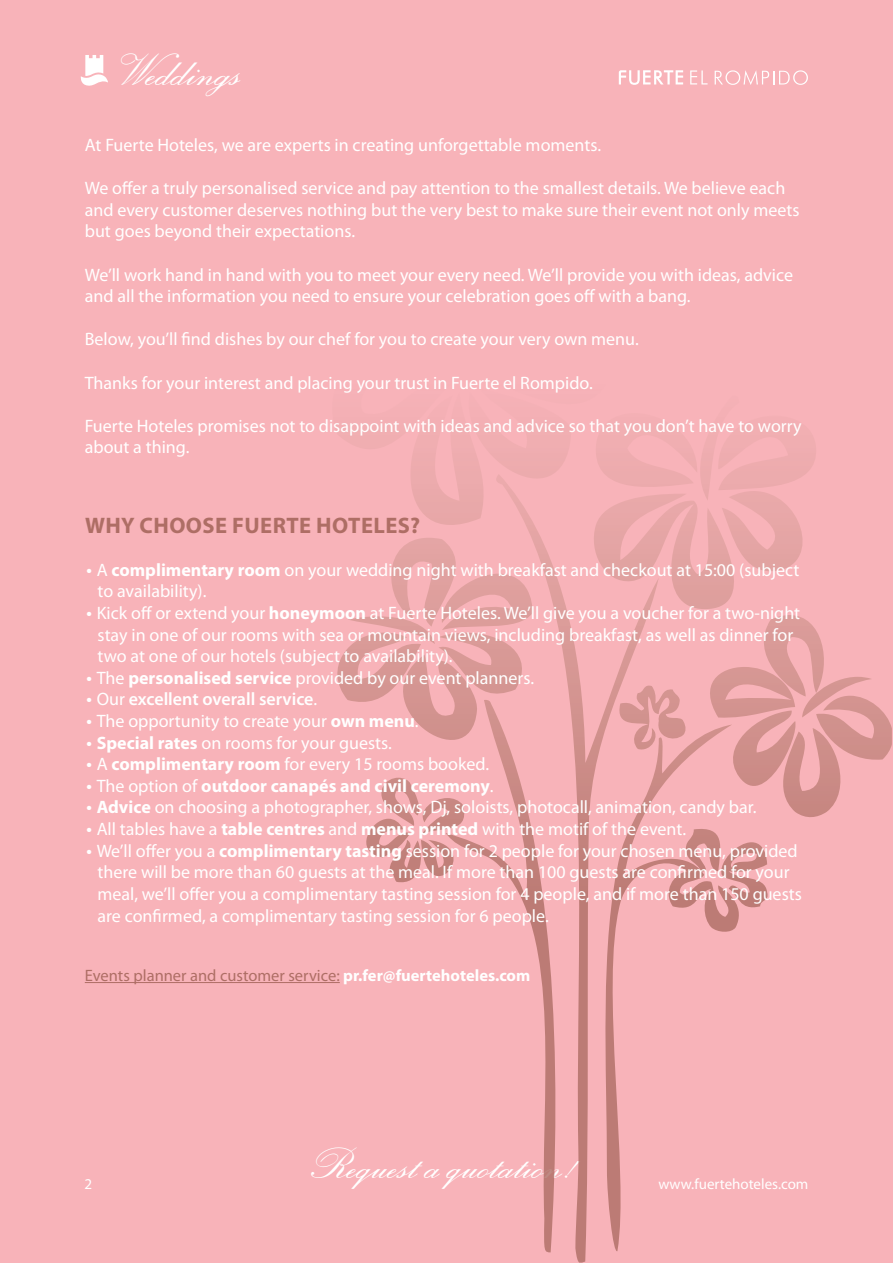
<style>
.page{position:relative;width:893px;height:1263px;background:#f8b3b9}
.page>*{position:absolute;margin:0;border:0;box-sizing:border-box;transform-origin:0 0}
.t1{font:45px "Exmouth";color:#fff}
.t2{font:43.5px "Exmouth";color:#fff}
.t3{font:700 22.5px "Myriad Pro";letter-spacing:.02em;color:#ae6e65}
.t4{font:18px/21.6px "Myriad Pro";color:#fff}
.t5{font:700 18px "Myriad Pro";color:#fff}
.t6{font:600 18px "Myriad Pro";color:#fff}
.t7{font:16.5px "Myriad Pro";color:#ae6e65}
.t8{font:15px "Myriad Pro";color:#fff}
.s1{font-weight:700}
.s2{font-weight:400}
.s3{font-weight:700;color:#fff}
</style>
<div class="page">
<svg style="left:81px;top:55px;width:27px;height:31px"></svg>
<svg style="left:690px;top:70px;width:18px;height:14px"></svg>
<svg style="left:619px;top:70px;width:64px;height:15px"></svg>
<svg style="left:715px;top:70px;width:93px;height:15px"></svg>
<svg style="left:337px;top:458px;width:496px;height:804px"></svg>
<hr style="left:85px;top:982px;width:255px;height:1px;background:#ae6e65">
<h1 class="t1" style="left:116px;top:43px;width:131px">Weddings</h1>
<p class="t4" style="left:85px;top:134px;width:518px">At Fuerte Hoteles, we are experts in creating unforgettable moments.</p>
<p class="t4" style="left:85px;top:177px;width:716px">We offer a truly personalised service and pay attention to the smallest details. We believe each and every customer deserves nothing but the very best to make sure their event not only meets but goes beyond their expectations.</p>
<p class="t4" style="left:85px;top:263px;width:710px">We’ll work hand in hand with you to meet your every need. We’ll provide you with ideas, advice and all the information you need to ensure your celebration goes off with a bang.</p>
<p class="t4" style="left:85px;top:328px;width:555px">Below, you’ll find dishes by our chef for you to create your very own menu.</p>
<p class="t4" style="left:85px;top:371px;width:509px">Thanks for your interest and placing your trust in Fuerte el Rompido.</p>
<p class="t4" style="left:85px;top:415px;width:718px">Fuerte Hoteles promises not to disappoint with ideas and advice so that you don’t have to worry about a thing.</p>
<p class="t3" style="left:85px;top:510px;width:337px">WHY CHOOSE FUERTE HOTELES?</p>
<p class="t4" style="left:98px;top:559px;width:703px;text-indent:-11px">● A <span class="s1">complimentary room</span> on your wedding night with breakfast and checkout at 15:00 (subject to availability).</p>
<p class="t4" style="left:98px;top:602px;width:704px;text-indent:-11px">● Kick off or extend your <span class="s1">honeymoon</span> at Fuerte Hoteles. We’ll give you a voucher for a two-night stay in one of our rooms with sea or mountain views, including breakfast, as well as dinner for two at one of our hotels (subject to availability).</p>
<p class="t4" style="left:87px;top:667px;width:449px">● The <span class="s1">personalised service</span> provided by our event planners.</p>
<p class="t6" style="left:87px;top:688px;width:232px">● <span class="s2">Our</span> excellent overall service<span class="s2">.</span></p>
<p class="t4" style="left:87px;top:710px;width:333px">● The opportunity to create your <span class="s1">own menu</span>.</p>
<p class="t4" style="left:87px;top:731px;width:306px">● <span class="s1">Special rates</span> on rooms for your guests.</p>
<p class="t4" style="left:87px;top:753px;width:404px">● A <span class="s1">complimentary room</span> for every 15 rooms booked.</p>
<p class="t5" style="left:87px;top:774px;width:408px">● <span class="s2">The option of</span> outdoor canapés and civil ceremony<span class="s2">.</span></p>
<p class="t4" style="left:87px;top:796px;width:671px">● <span class="s1">Advice</span> on choosing a photographer, shows, Dj, soloists, photocall, animation, candy bar.</p>
<p class="t4" style="left:87px;top:818px;width:601px">● All tables have a <span class="s1">table centres</span> and <span class="s1">menus printed</span> with the motif of the event.</p>
<p class="t4" style="left:98px;top:839px;width:706px;text-indent:-11px">● We’ll offer you a <span class="s1">complimentary tasting</span> session for 2 people for your chosen menu, provided there will be more than 60 guests at the meal. If more than 100 guests are confirmed for your meal, we’ll offer you a complimentary tasting session for 4 people, and if more than 150 guests are confirmed, a complimentary tasting session for 6 people.</p>
<p class="t7" style="left:85px;top:965px;width:447px">Events planner and customer service: <span class="s3">pr.fer@fuertehoteles.com</span></p>
<h2 class="t2" style="left:307px;top:1138px;width:279px">Request a quotation!</h2>
<p class="t8" style="left:85px;top:1175px;width:9px">2</p>
<p class="t8" style="left:658px;top:1175px;width:152px">www.fuertehoteles.com</p>
</div>
